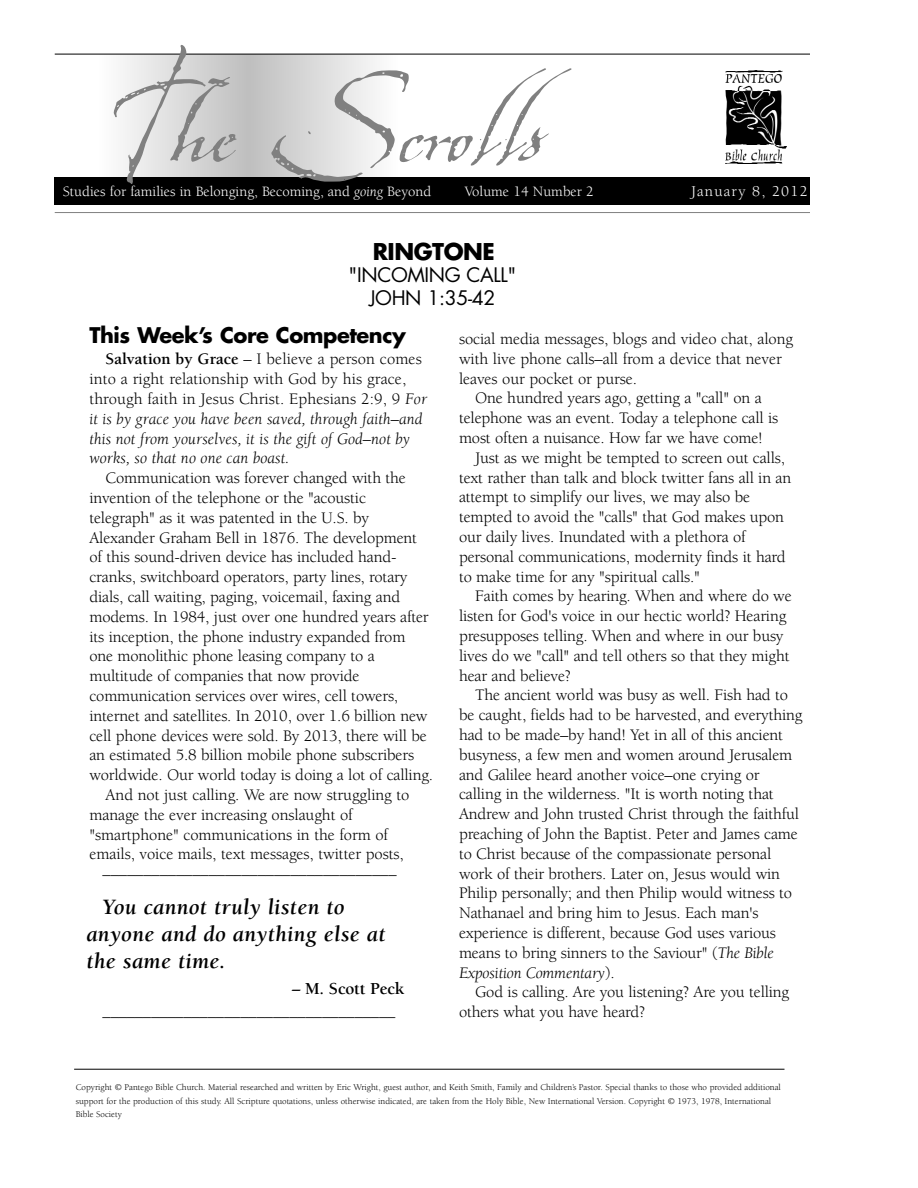
<style>
.page{position:relative;width:918px;height:1188px;background:#fff}
.page>*{position:absolute;margin:0;border:0;box-sizing:border-box;transform-origin:0 0}
.t1{font:257.25px "La Figura";color:#808080}
.t2{font:italic 700 22.5px/27px "Berkeley";letter-spacing:.015em;color:#000}
.t3{font:700 22.5px "Futura";letter-spacing:-.02em;color:#000}
.t4{font:700 21px "Futura";letter-spacing:-.02em;color:#000}
.t5{font:19.5px/22.5px "Futura";letter-spacing:-.02em;color:#000;text-align:center}
.t6{font:700 17.25px "Berkeley";letter-spacing:-.01em;color:#000}
.t7{font:16.5px "Berkeley";letter-spacing:-.01em;color:#000}
.t8{font:italic 16.5px/19.8px "Berkeley";letter-spacing:.005em;color:#000}
.t9{font:15.3px "Berkeley";letter-spacing:.08em;color:#fff}
.t10{font:14.7px "Berkeley";color:#fff}
.t11{font:9px/13.5px "Berkeley";color:#000}
.s1{font-style:italic}
.s2{font-weight:700;font-style:normal}
.s3{font-style:normal}
.s4{font-style:italic;font-size:16.5px}
.s5{font-weight:700;font-style:italic}
</style>
<div class="page">
<hr style="left:74px;top:1069px;width:710px;height:1px;background:#000">
<div style="left:148px;top:55px;width:201px;height:146px;background:#e9e9e9"></div>
<div style="left:158px;top:55px;width:182px;height:146px;background:#e5e5e5"></div>
<div style="left:167px;top:55px;width:163px;height:146px;background:#e1e1e1"></div>
<div style="left:176px;top:55px;width:145px;height:146px;background:#ddd"></div>
<div style="left:186px;top:55px;width:126px;height:146px;background:#d9d9d9"></div>
<div style="left:195px;top:55px;width:107px;height:146px;background:#d5d5d5"></div>
<div style="left:204px;top:55px;width:89px;height:146px;background:#d1d1d1"></div>
<div style="left:214px;top:55px;width:70px;height:146px;background:#cdcdcd"></div>
<div style="left:223px;top:55px;width:51px;height:146px;background:#c9c9c9"></div>
<div style="left:232px;top:55px;width:33px;height:146px;background:#c5c5c5"></div>
<div style="left:242px;top:55px;width:14px;height:146px;background:#c1c1c1"></div>
<img style="left:725px;top:70px;width:62px;height:94px">
<hr style="left:55px;top:54px;width:755px;height:1px;background:#000">
<div style="left:55px;top:177px;width:755px;height:28px;background:#000"></div>
<hr style="left:55px;top:212px;width:755px;height:1px;background:#808080">
<h1 class="t1" style="left:109px;top:-79px;width:436px">The Scrolls</h1>
<p class="t10" style="left:63px;top:186px;width:370px">Studies for families in Belonging, Becoming, and <span class="s1">going</span> Beyond</p>
<p class="t10" style="left:465px;top:186px;width:131px">Volume 14 Number 2</p>
<p class="t9" style="left:691px;top:186px;width:118px">January 8, 2012</p>
<h2 class="t3" style="left:373px;top:241px;width:124px">RINGTONE</h2>
<p class="t5" style="left:349px;top:265px;width:169px">"INCOMING CALL"<br>JOHN 1:35-42</p>
<p class="t4" style="left:89px;top:325px;width:318px">This Week’s Core Competency</p>
<p class="t8" style="left:89px;top:351px;width:339px;text-indent:16px"><span class="s2">Salvation by Grace</span> <span class="s3">– I believe a person comes into a right relationship with God by his grace, through faith in Jesus Christ. Ephesians 2:9, 9</span> For it is by grace you have been saved, through faith–and this not from yourselves, it is the gift of God–not by works, so that no one can boast.</p>
<p class="t7" style="left:106px;top:472px;width:302px">Communication was forever changed with the</p>
<p class="t7" style="left:89px;top:491px;width:278px">invention of the telephone or the "acoustic</p>
<p class="t7" style="left:89px;top:511px;width:281px">telegraph" as it was patented in the U.S. by</p>
<p class="t7" style="left:89px;top:531px;width:329px">Alexander Graham Bell in 1876. The development</p>
<p class="t7" style="left:89px;top:551px;width:309px">of this sound-driven device has included hand-</p>
<p class="t7" style="left:89px;top:571px;width:320px">cranks, switchboard operators, party lines, rotary</p>
<p class="t7" style="left:89px;top:590px;width:312px">dials, call waiting, paging, voicemail, faxing and</p>
<p class="t7" style="left:89px;top:610px;width:341px">modems. In 1984, just over one hundred years after</p>
<p class="t7" style="left:89px;top:630px;width:318px">its inception, the phone industry expanded from</p>
<p class="t7" style="left:89px;top:650px;width:287px">one monolithic phone leasing company to a</p>
<p class="t7" style="left:89px;top:670px;width:272px">multitude of companies that now provide</p>
<p class="t7" style="left:89px;top:689px;width:310px">communication services over wires, cell towers,</p>
<p class="t7" style="left:89px;top:709px;width:340px">internet and satellites. In 2010, over 1.6 billion new</p>
<p class="t7" style="left:89px;top:729px;width:339px">cell phone devices were sold. By 2013, there will be</p>
<p class="t7" style="left:89px;top:749px;width:326px">an estimated 5.8 billion mobile phone subscribers</p>
<p class="t7" style="left:89px;top:769px;width:345px">worldwide. Our world today is doing a lot of calling.</p>
<p class="t7" style="left:106px;top:788px;width:305px">And not just calling. We are now struggling to</p>
<p class="t7" style="left:89px;top:808px;width:265px">manage the ever increasing onslaught of</p>
<p class="t7" style="left:89px;top:828px;width:300px">"smartphone" communications in the form of</p>
<p class="t7" style="left:89px;top:848px;width:316px">emails, voice mails, text messages, twitter posts,</p>
<p class="t7" style="left:103px;top:862px;width:295px">____________________________________</p>
<h2 class="t2" style="left:86px;top:895px;width:301px;text-indent:16px">You cannot truly listen to anyone and do anything else at the same time.</h2>
<p class="t6" style="left:292px;top:982px;width:113px"><span class="s4">–</span> M. Scott Peck</p>
<p class="t7" style="left:103px;top:1004px;width:294px"><span class="s5">____________</span>________________________</p>
<p class="t7" style="left:459px;top:332px;width:336px">social media messages, blogs and video chat, along</p>
<p class="t7" style="left:459px;top:352px;width:324px">with live phone calls–all from a device that never</p>
<p class="t7" style="left:459px;top:372px;width:180px">leaves our pocket or purse.</p>
<p class="t7" style="left:475px;top:392px;width:288px">One hundred years ago, getting a "call" on a</p>
<p class="t7" style="left:459px;top:412px;width:321px">telephone was an event. Today a telephone call is</p>
<p class="t7" style="left:459px;top:431px;width:305px">most often a nuisance. How far we have come!</p>
<p class="t7" style="left:475px;top:451px;width:311px">Just as we might be tempted to screen out calls,</p>
<p class="t7" style="left:459px;top:471px;width:334px">text rather than talk and block twitter fans all in an</p>
<p class="t7" style="left:459px;top:491px;width:293px">attempt to simplify our lives, we may also be</p>
<p class="t7" style="left:459px;top:511px;width:327px">tempted to avoid the "calls" that God makes upon</p>
<p class="t7" style="left:459px;top:530px;width:288px">our daily lives. Inundated with a plethora of</p>
<p class="t7" style="left:459px;top:550px;width:328px">personal communications, modernity finds it hard</p>
<p class="t7" style="left:459px;top:570px;width:242px">to make time for any "spiritual calls."</p>
<p class="t7" style="left:475px;top:590px;width:318px">Faith comes by hearing. When and where do we</p>
<p class="t7" style="left:459px;top:610px;width:329px">listen for God's voice in our hectic world? Hearing</p>
<p class="t7" style="left:459px;top:629px;width:326px">presupposes telling. When and where in our busy</p>
<p class="t7" style="left:459px;top:649px;width:332px">lives do we "call" and tell others so that they might</p>
<p class="t7" style="left:459px;top:669px;width:114px">hear and believe?</p>
<p class="t7" style="left:475px;top:689px;width:314px">The ancient world was busy as well. Fish had to</p>
<p class="t7" style="left:459px;top:709px;width:345px">be caught, fields had to be harvested, and everything</p>
<p class="t7" style="left:459px;top:728px;width:326px">had to be made–by hand! Yet in all of this ancient</p>
<p class="t7" style="left:459px;top:748px;width:335px">busyness, a few men and women around Jerusalem</p>
<p class="t7" style="left:459px;top:768px;width:302px">and Galilee heard another voice–one crying or</p>
<p class="t7" style="left:459px;top:788px;width:316px">calling in the wilderness. "It is worth noting that</p>
<p class="t7" style="left:459px;top:808px;width:342px">Andrew and John trusted Christ through the faithful</p>
<p class="t7" style="left:459px;top:827px;width:340px">preaching of John the Baptist. Peter and James came</p>
<p class="t7" style="left:459px;top:847px;width:314px">to Christ because of the compassionate personal</p>
<p class="t7" style="left:459px;top:867px;width:323px">work of their brothers. Later on, Jesus would win</p>
<p class="t7" style="left:459px;top:887px;width:335px">Philip personally; and then Philip would witness to</p>
<p class="t7" style="left:459px;top:907px;width:301px">Nathanael and bring him to Jesus. Each man's</p>
<p class="t7" style="left:459px;top:926px;width:318px">experience is different, because God uses various</p>
<p class="t7" style="left:459px;top:946px;width:317px">means to bring sinners to the Saviour" (<span class="s1">The Bible</span></p>
<p class="t8" style="left:459px;top:964px;width:157px">Exposition Commentary<span class="s3">).</span></p>
<p class="t7" style="left:475px;top:986px;width:316px">God is calling. Are you listening? Are you telling</p>
<p class="t7" style="left:459px;top:1006px;width:188px">others what you have heard?</p>
<p class="t11" style="left:76px;top:1081px;width:707px">Copyright © Pantego Bible Church. Material researched and written by Eric Wright, guest author, and Keith Smith, Family and Children’s Pastor. Special thanks to those who provided additional support for the production of this study. All Scripture quotations, unless otherwise indicated, are taken from the Holy Bible, New International Version. Copyright © 1973, 1978, International<br>Bible Society</p>
</div>
